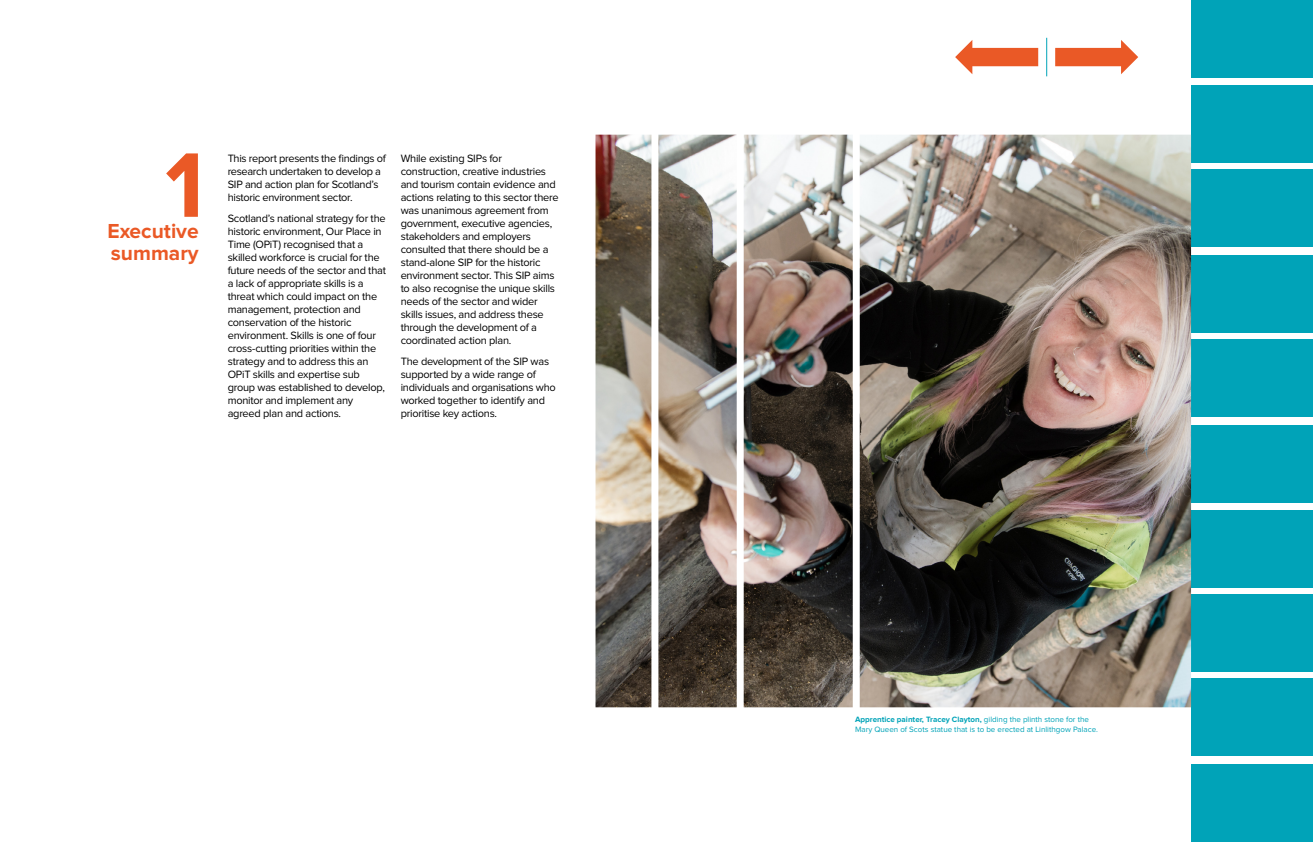
<style>
.page{position:relative;width:1313px;height:842px;background:#fff}
.page>*{position:absolute;margin:0;border:0;box-sizing:border-box;transform-origin:0 0}
.t1{font:700 95px "Proxima Nova";color:#ea5926}
.t2{font:700 21px/22px "Proxima Nova";color:#ea5926}
.t3{font:11px/13px "Proxima Nova";letter-spacing:-.02em;color:#000}
.t4{font:8px/10px "Proxima Nova";color:#00a3b8}
.s1{font-weight:700}
</style>
<div class="page">
<hr style="left:1046px;top:38px;width:1px;height:38px;background:#00a3b8">
<div style="left:1191px;top:0;width:121px;height:77px;background:#00a3b8"></div>
<div style="left:1191px;top:85px;width:121px;height:77px;background:#00a3b8"></div>
<div style="left:1191px;top:170px;width:121px;height:77px;background:#00a3b8"></div>
<div style="left:1191px;top:255px;width:121px;height:77px;background:#00a3b8"></div>
<div style="left:1191px;top:340px;width:121px;height:77px;background:#00a3b8"></div>
<div style="left:1191px;top:425px;width:121px;height:77px;background:#00a3b8"></div>
<div style="left:1191px;top:510px;width:121px;height:77px;background:#00a3b8"></div>
<div style="left:1191px;top:594px;width:121px;height:78px;background:#00a3b8"></div>
<div style="left:1191px;top:679px;width:121px;height:77px;background:#00a3b8"></div>
<div style="left:1191px;top:764px;width:121px;height:78px;background:#00a3b8"></div>
<svg style="left:1055px;top:40px;width:83px;height:34px"></svg>
<svg style="left:955px;top:40px;width:83px;height:34px"></svg>
<img style="left:595px;top:135px;width:596px;height:572px">
<h1 class="t1" style="left:165px;top:142px;width:41px">1</h1>
<h2 class="t2" style="left:107px;top:221px;width:93px">Executive summary</h2>
<p class="t3" style="left:228px;top:152px;width:160px">This report presents the findings of research undertaken to develop a SIP and action plan for Scotland’s historic environment sector.</p>
<p class="t3" style="left:228px;top:213px;width:160px">Scotland’s national strategy for the historic environment, Our Place in<br>Time (OPiT) recognised that a skilled workforce is crucial for the future needs of the sector and that a lack of appropriate skills is a threat which could impact on the management, protection and conservation of the historic environment. Skills is one of four cross-cutting priorities within the strategy and to address this an<br>OPiT skills and expertise sub group was established to develop, monitor and implement any agreed plan and actions.</p>
<p class="t3" style="left:401px;top:152px;width:159px">While existing SIPs for construction, creative industries and tourism contain evidence and actions relating to this sector there was unanimous agreement from government, executive agencies, stakeholders and employers consulted that there should be a stand-alone SIP for the historic environment sector. This SIP aims to also recognise the unique skills needs of the sector and wider skills issues, and address these through the development of a coordinated action plan.</p>
<p class="t3" style="left:401px;top:356px;width:157px">The development of the SIP was supported by a wide range of individuals and organisations who worked together to identify and prioritise key actions.</p>
<p class="t4" style="left:855px;top:715px;width:244px"><span class="s1">Apprentice painter, Tracey Clayton,</span> gilding the plinth stone for the<br>Mary Queen of Scots statue that is to be erected at Linlithgow Palace.</p>
</div>
